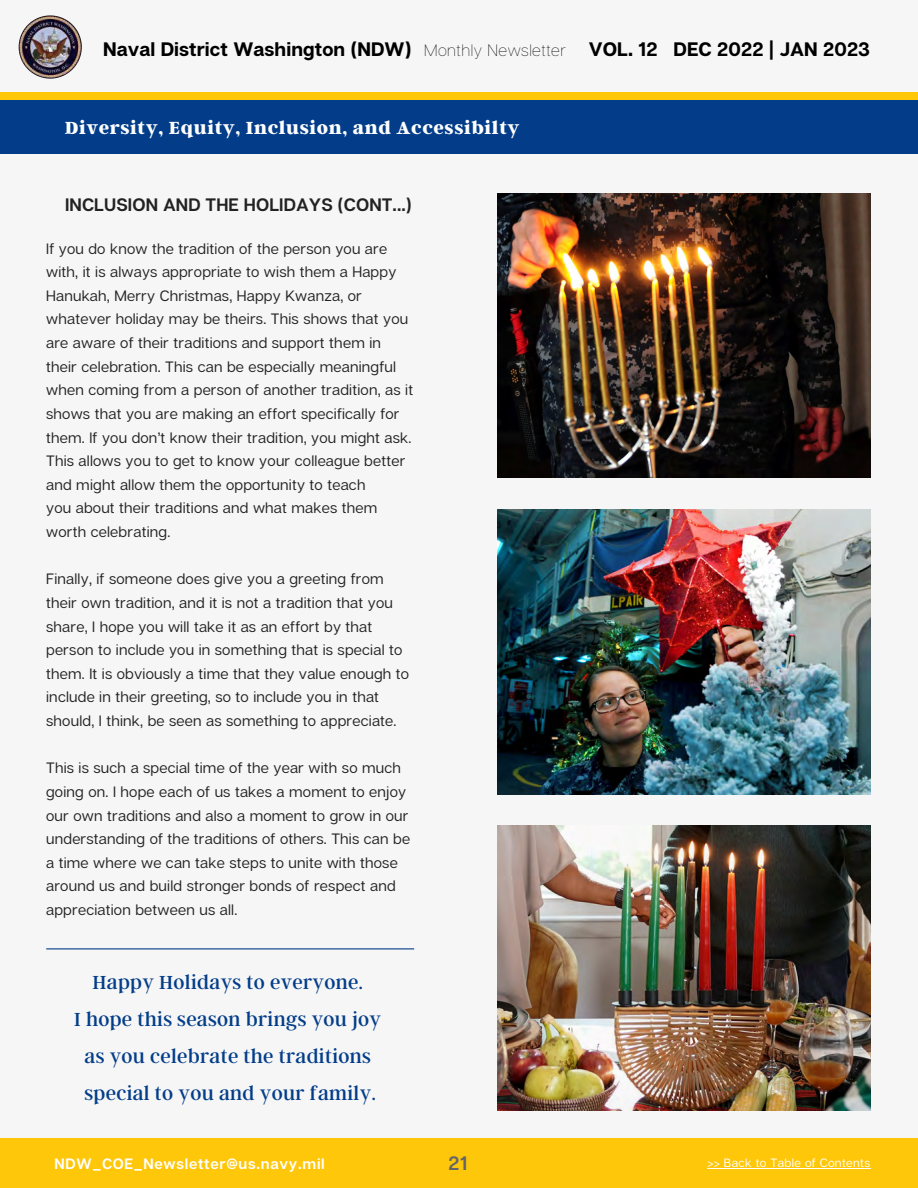
<style>
.page{position:relative;width:918px;height:1188px;background:#f6f6f6}
.page>*{position:absolute;margin:0;border:0;box-sizing:border-box;transform-origin:0 0}
.t1{font:21px/37px "Argent CF";letter-spacing:.015em;color:#033d89;text-align:center}
.t2{font:700 19.5px "Articulat CF";letter-spacing:.005em;color:#000}
.t3{font:800 19.5px "Argent CF";letter-spacing:.03em;color:#fff}
.t4{font:600 19.5px "Articulat CF";color:#65656a}
.t5{font:600 18px "Articulat CF";letter-spacing:.005em;color:#222}
.t6{font:15px/23.5px "Articulat CF";letter-spacing:.015em;color:#222}
.t7{font:600 15px "Articulat CF";letter-spacing:.05em;color:#fff}
.t8{font:12px "Articulat CF";letter-spacing:.03em;color:#fff}
.s1{font-weight:100;font-size:16.5px}
</style>
<div class="page">
<img style="left:18px;top:15px;width:64px;height:64px">
<div style="left:0;top:100px;width:918px;height:54px;background:#033d89"></div>
<div style="left:0;top:92px;width:918px;height:8px;background:#ffc709"></div>
<div style="left:0;top:1139px;width:918px;height:49px;background:#ffc709"></div>
<hr style="left:707px;top:1168px;width:164px;height:1px;background:#fff">
<img style="left:498px;top:193px;width:372px;height:285px">
<img style="left:498px;top:509px;width:372px;height:285px">
<img style="left:498px;top:826px;width:372px;height:284px">
<hr style="left:46px;top:948px;width:368px;height:1px;background:#033d89">
<h2 class="t2" style="left:103px;top:37px;width:465px">Naval District Washington (NDW) <span class="s1">Monthly Newsletter</span></h2>
<h2 class="t2" style="left:589px;top:37px;width:283px">VOL. 12 DEC 2022 | JAN 2023</h2>
<h2 class="t3" style="left:65px;top:115px;width:456px">Diversity, Equity, Inclusion, and Accessibilty</h2>
<p class="t5" style="left:65px;top:193px;width:348px">INCLUSION AND THE HOLIDAYS (CONT...)</p>
<p class="t6" style="left:46px;top:236px;width:369px">If you do know the tradition of the person you are with, it is always appropriate to wish them a Happy Hanukah, Merry Christmas, Happy Kwanza, or whatever holiday may be theirs. This shows that you are aware of their traditions and support them in their celebration. This can be especially meaningful when coming from a person of another tradition, as it shows that you are making an effort specifically for them. If you don’t know their tradition, you might ask.<br>This allows you to get to know your colleague better and might allow them the opportunity to teach<br>you about their traditions and what makes them worth celebrating.</p>
<p class="t6" style="left:46px;top:567px;width:364px">Finally, if someone does give you a greeting from their own tradition, and it is not a tradition that you share, I hope you will take it as an effort by that person to include you in something that is special to them. It is obviously a time that they value enough to include in their greeting, so to include you in that should, I think, be seen as something to appreciate.</p>
<p class="t6" style="left:46px;top:756px;width:365px">This is such a special time of the year with so much going on. I hope each of us takes a moment to enjoy our own traditions and also a moment to grow in our understanding of the traditions of others. This can be a time where we can take steps to unite with those around us and build stronger bonds of respect and appreciation between us all.</p>
<h1 class="t1" style="left:74px;top:963px;width:309px">Happy Holidays to everyone.<br>I hope this season brings you joy as you celebrate the traditions special to you and your family.</h1>
<h2 class="t4" style="left:448px;top:1151px;width:20px">21</h2>
<p class="t7" style="left:54px;top:1154px;width:272px">NDW_COE_Newsletter@us.navy.mil</p>
<p class="t8" style="left:707px;top:1155px;width:164px">&gt;&gt; Back to Table of Contents</p>
</div>
